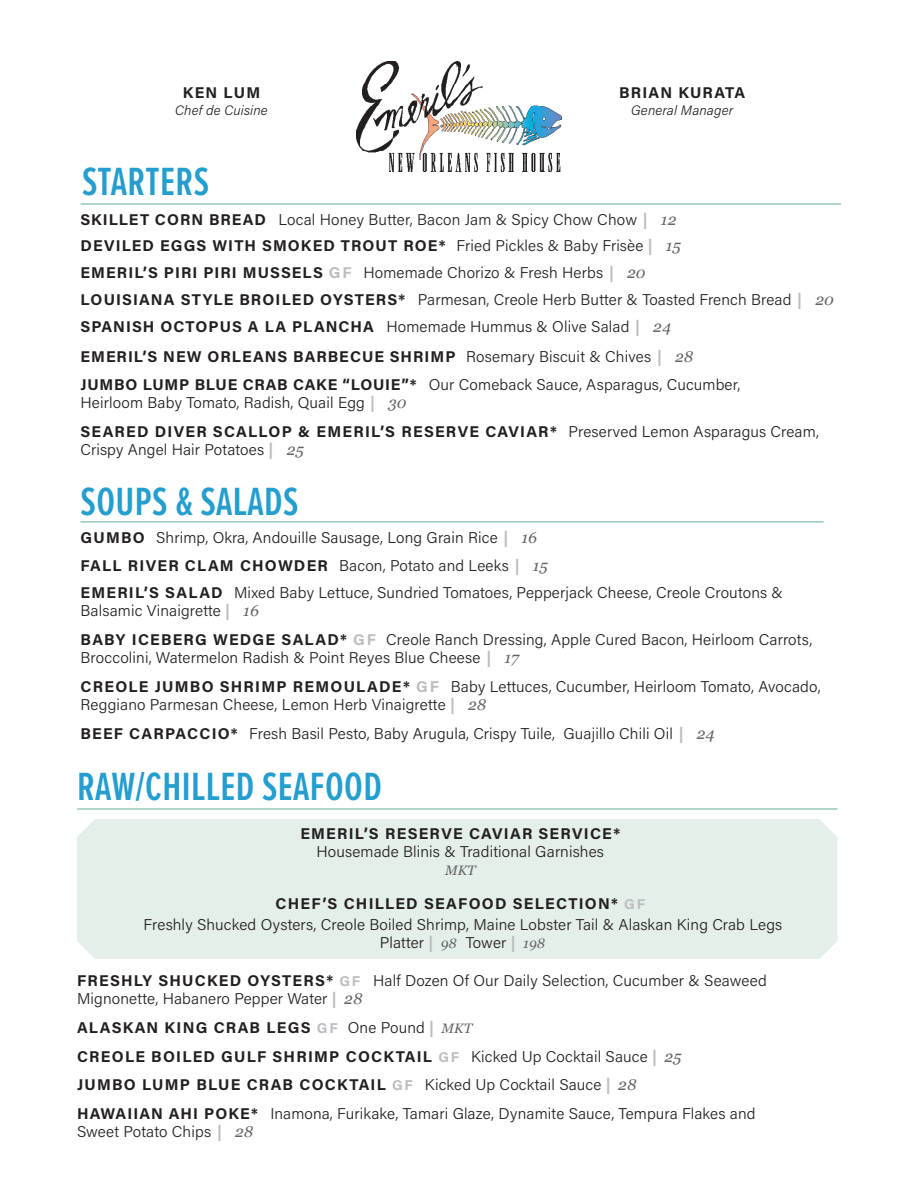
<style>
.page{position:relative;width:918px;height:1188px;background:#fff}
.page>*{position:absolute;margin:0;border:0;box-sizing:border-box;transform-origin:0 0}
.t1{font:600 40.8px "Proxima Nova Ex Cn";letter-spacing:.01em;color:#249dcf}
.t2{font:300 15.6px/18px "Acumin Pro";letter-spacing:.01em;color:#231f20}
.t3{font:700 15.6px "Acumin Pro";letter-spacing:.075em;color:#231f20}
.t4{font:italic 300 13.65px "Acumin Pro";letter-spacing:.01em;color:#231f20}
.t5{font:italic 13.65px "Georgia";color:#636366}
.s1{font-weight:700}
.s2{font-weight:700;color:#bcbdc0}
.s3{font-family:"Georgia";font-weight:400;font-style:italic;color:#636366}
.s4{font-weight:300}
.s5{color:#bcbdc0}
.s6{font-weight:700;font-size:14.25px;color:#bcbdc0}
.s7{font-family:"Georgia";font-weight:400;font-style:italic;font-size:13.65px;color:#636366}
.s8{font-size:14.25px;color:#bcbdc0}
</style>
<div class="page">
<hr style="left:81px;top:521px;width:743px;height:2px;background:#97c8b2">
<hr style="left:81px;top:203px;width:760px;height:2px;background:#97c8b2">
<img style="left:356px;top:62px;width:205px;height:109px">
<hr style="left:77px;top:808px;width:760px;height:2px;background:#97c8b2">
<div style="left:77px;top:819px;width:760px;height:140px;background:#e3efe8"></div>
<p class="t3" style="left:183px;top:82px;width:79px">KEN LUM</p>
<p class="t4" style="left:175px;top:101px;width:94px">Chef de Cuisine</p>
<p class="t1" style="left:82px;top:151px;width:128px">STARTERS</p>
<p class="t3" style="left:619px;top:82px;width:128px">BRIAN KURATA</p>
<p class="t4" style="left:631px;top:101px;width:104px">General Manager</p>
<p class="t2" style="left:81px;top:210px;width:597px"><span class="s1">SKILLET CORN BREAD</span> Local Honey Butter, Bacon Jam &amp; Spicy Chow Chow <span class="s2">|</span> <span class="s3">12</span></p>
<p class="t2" style="left:81px;top:231px;width:755px;line-height:27px"><span class="s1">DEVILED EGGS WITH SMOKED TROUT ROE*</span> Fried Pickles &amp; Baby Frisèe <span class="s2">|</span> <span class="s3">15<br></span><span class="s1">EMERIL’S PIRI PIRI MUSSELS</span> <span class="s2">GF</span> Homemade Chorizo &amp; Fresh Herbs <span class="s2">|</span> <span class="s3">20<br></span><span class="s1">LOUISIANA STYLE BROILED OYSTERS*</span> Parmesan, Creole Herb Butter &amp; Toasted French Bread <span class="s2">|</span> <span class="s3">20<br></span><span class="s1">SPANISH OCTOPUS A LA PLANCHA</span> Homemade Hummus &amp; Olive Salad <span class="s2">|</span> <span class="s3">24</span></p>
<p class="t3" style="left:81px;top:345px;width:614px">EMERIL’S NEW ORLEANS BARBECUE SHRIMP <span class="s4">Rosemary Biscuit &amp; Chives</span> <span class="s5">|</span> <span class="s3">28</span></p>
<p class="t2" style="left:81px;top:375px;width:661px"><span class="s1">JUMBO LUMP BLUE CRAB CAKE “LOUIE”*</span> Our Comeback Sauce, Asparagus, Cucumber,<br>Heirloom Baby Tomato, Radish, Quail Egg <span class="s2">|</span> <span class="s3">30</span></p>
<p class="t2" style="left:81px;top:422px;width:740px"><span class="s1">SEARED DIVER SCALLOP &amp; EMERIL’S RESERVE CAVIAR*</span> Preserved Lemon Asparagus Cream,<br>Crispy Angel Hair Potatoes <span class="s2">|</span> <span class="s3">25</span></p>
<p class="t1" style="left:81px;top:472px;width:220px">SOUPS &amp; SALADS</p>
<p class="t2" style="left:81px;top:528px;width:458px"><span class="s1">GUMBO</span> Shrimp, Okra, Andouille Sausage, Long Grain Rice <span class="s2">|</span> <span class="s3">16</span></p>
<p class="t2" style="left:81px;top:552px;width:704px;line-height:27px"><span class="s1">FALL RIVER CLAM CHOWDER</span> Bacon, Potato and Leeks <span class="s2">|</span> <span class="s3">15<br></span><span class="s1">EMERIL’S SALAD</span> Mixed Baby Lettuce, Sundried Tomatoes, Pepperjack Cheese, Creole Croutons &amp;</p>
<p class="t2" style="left:81px;top:601px;width:180px">Balsamic Vinaigrette <span class="s2">|</span> <span class="s3">16</span></p>
<p class="t2" style="left:81px;top:630px;width:733px"><span class="s1">BABY ICEBERG WEDGE SALAD*</span> <span class="s2">GF</span> Creole Ranch Dressing, Apple Cured Bacon, Heirloom Carrots,<br>Broccolini, Watermelon Radish &amp; Point Reyes Blue Cheese <span class="s2">|</span> <span class="s3">17</span></p>
<p class="t2" style="left:81px;top:677px;width:742px"><span class="s1">CREOLE JUMBO SHRIMP REMOULADE*</span> <span class="s2">GF</span> Baby Lettuces, Cucumber, Heirloom Tomato, Avocado,<br>Reggiano Parmesan Cheese, Lemon Herb Vinaigrette <span class="s2">|</span> <span class="s3">28</span></p>
<p class="t2" style="left:81px;top:724px;width:635px"><span class="s1">BEEF CARPACCIO*</span> Fresh Basil Pesto, Baby Arugula, Crispy Tuile, Guajillo Chili Oil <span class="s2">|</span> <span class="s3">24</span></p>
<p class="t1" style="left:77px;top:756px;width:306px">RAW/CHILLED SEAFOOD</p>
<p class="t2" style="left:300px;top:824px;width:321px;text-align:center"><span class="s1">EMERIL’S RESERVE CAVIAR SERVICE*<br></span>Housemade Blinis &amp; Traditional Garnishes</p>
<p class="t5" style="left:445px;top:862px;width:32px">MKT</p>
<p class="t2" style="left:143px;top:893px;width:640px;line-height:21px;text-align:center"><span class="s1">CHEF’S CHILLED SEAFOOD SELECTION*</span> <span class="s6">GF<br></span>Freshly Shucked Oysters, Creole Boiled Shrimp, Maine Lobster Tail &amp; Alaskan King Crab Legs</p>
<p class="t2" style="left:380px;top:933px;width:167px">Platter <span class="s2">|</span> <span class="s7">98</span> Tower <span class="s2">|</span> <span class="s7">198</span></p>
<p class="t2" style="left:77px;top:971px;width:691px"><span class="s1">FRESHLY SHUCKED OYSTERS*</span> <span class="s6">GF</span> Half Dozen Of Our Daily Selection, Cucumber &amp; Seaweed<br>Mignonette, Habanero Pepper Water <span class="s2">|</span> <span class="s3">28</span></p>
<p class="t3" style="left:77px;top:1016px;width:397px">ALASKAN KING CRAB LEGS <span class="s8">GF</span> <span class="s4">One Pound</span> <span class="s5">|</span> <span class="s7">MKT</span></p>
<p class="t3" style="left:77px;top:1045px;width:606px">CREOLE BOILED GULF SHRIMP COCKTAIL <span class="s8">GF</span> <span class="s4">Kicked Up Cocktail Sauce</span> <span class="s5">|</span> <span class="s3">25</span></p>
<p class="t3" style="left:77px;top:1074px;width:561px">JUMBO LUMP BLUE CRAB COCKTAIL <span class="s8">GF</span> <span class="s4">Kicked Up Cocktail Sauce</span> <span class="s5">|</span> <span class="s3">28</span></p>
<p class="t2" style="left:77px;top:1104px;width:680px"><span class="s1">HAWAIIAN AHI POKE*</span> Inamona, Furikake, Tamari Glaze, Dynamite Sauce, Tempura Flakes and<br>Sweet Potato Chips <span class="s2">|</span> <span class="s3">28</span></p>
</div>
